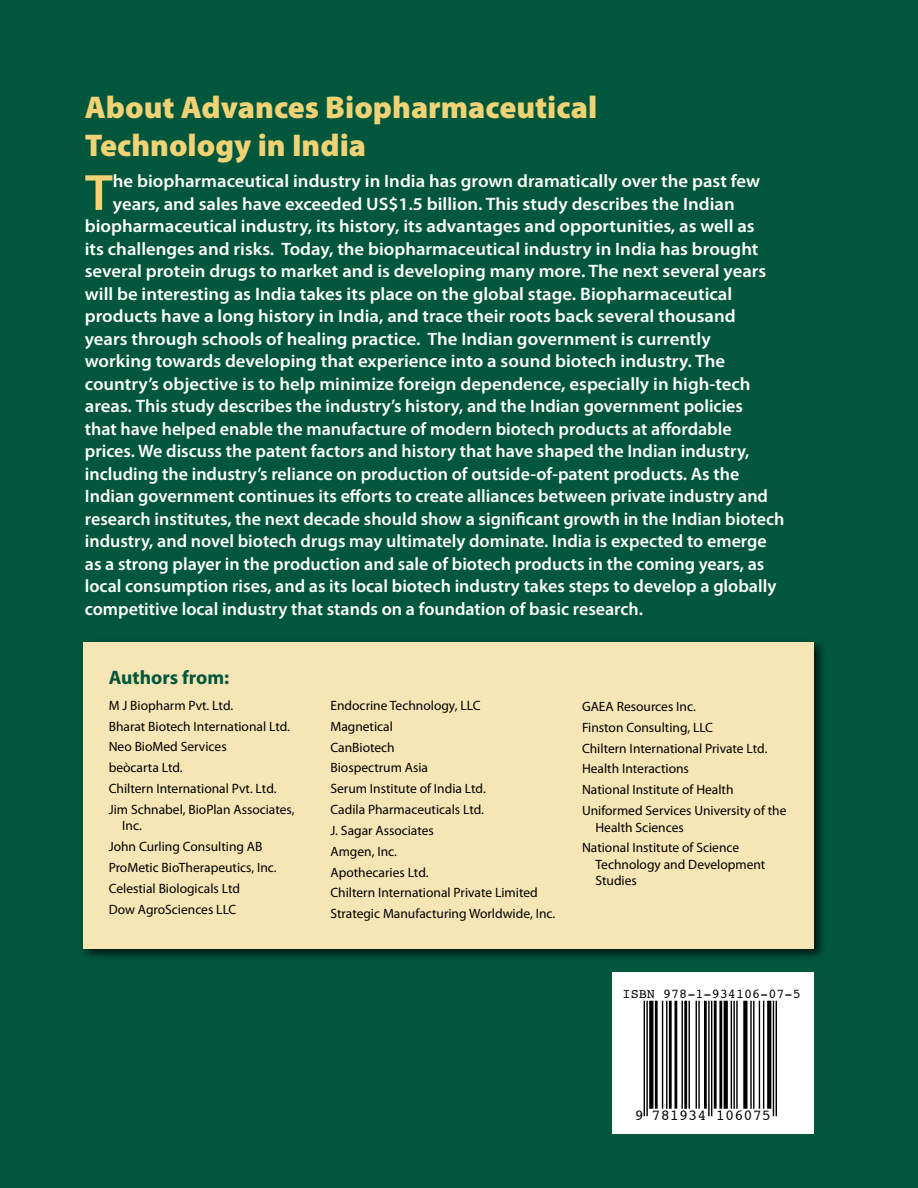
<style>
.page{position:relative;width:918px;height:1188px;background:#00573c}
.page>*{position:absolute;margin:0;border:0;box-sizing:border-box;transform-origin:0 0}
.t1{font:600 51.45px "Myriad Pro";color:#f1d274;scale:1.04 1}
.t2{font:900 31.5px/37.8px "Myriad Pro";color:#f1d274}
.t3{font:700 19.5px "Myriad Pro";color:#00573c}
.t4{font:600 18px "Myriad Pro";color:#fff;scale:1.04 1}
.t5{font:600 18px "Myriad Pro";color:#fff}
.t6{font:15.3px "Courier";color:#000}
.t7{font:13.5px/20.9px "Myriad Pro";color:#000}
.t8{font:13.5px "Courier";color:#000}
</style>
<div class="page">
<div style="left:79px;top:638px;width:749px;height:324px;background:#000;opacity:.75"></div>
<div style="left:83px;top:642px;width:731px;height:307px;background:#f6e5b5"></div>
<div style="left:613px;top:972px;width:201px;height:162px;background:#fff"></div>
<hr style="left:644px;top:1001px;width:1px;height:115px;background:#000">
<hr style="left:646px;top:1001px;width:2px;height:115px;background:#000">
<svg style="left:649px;top:1001px;width:4px;height:108px"></svg>
<hr style="left:655px;top:1001px;width:3px;height:108px;background:#000">
<hr style="left:662px;top:1001px;width:1px;height:108px;background:#000">
<hr style="left:666px;top:1001px;width:1px;height:108px;background:#000">
<hr style="left:669px;top:1001px;width:3px;height:108px;background:#000">
<hr style="left:674px;top:1001px;width:3px;height:108px;background:#000">
<hr style="left:682px;top:1001px;width:1px;height:108px;background:#000">
<hr style="left:684px;top:1001px;width:3px;height:108px;background:#000">
<hr style="left:689px;top:1001px;width:1px;height:108px;background:#000">
<hr style="left:696px;top:1001px;width:1px;height:108px;background:#000">
<hr style="left:698px;top:1001px;width:2px;height:108px;background:#000">
<hr style="left:704px;top:1001px;width:3px;height:108px;background:#000">
<hr style="left:708px;top:1001px;width:2px;height:115px;background:#000">
<hr style="left:711px;top:1001px;width:1px;height:115px;background:#000">
<hr style="left:714px;top:1001px;width:3px;height:108px;background:#000">
<hr style="left:719px;top:1001px;width:3px;height:108px;background:#000">
<svg style="left:724px;top:1001px;width:4px;height:108px"></svg>
<hr style="left:731px;top:1001px;width:1px;height:108px;background:#000">
<hr style="left:733px;top:1001px;width:2px;height:108px;background:#000">
<hr style="left:736px;top:1001px;width:2px;height:108px;background:#000">
<div style="left:743px;top:1001px;width:5px;height:108px;background:#000"></div>
<hr style="left:750px;top:1001px;width:2px;height:108px;background:#000">
<hr style="left:753px;top:1001px;width:2px;height:108px;background:#000">
<hr style="left:759px;top:1001px;width:1px;height:108px;background:#000">
<hr style="left:763px;top:1001px;width:1px;height:108px;background:#000">
<svg style="left:767px;top:1001px;width:4px;height:108px"></svg>
<hr style="left:773px;top:1001px;width:1px;height:115px;background:#000">
<hr style="left:776px;top:1001px;width:1px;height:115px;background:#000">
<h2 class="t2" style="left:85px;top:87px;width:514px">About Advances Biopharmaceutical<br>Technology in India</h2>
<h1 class="t1" style="left:85px;top:160px;width:28px">T</h1>
<p class="t4" style="left:113px;top:170px;width:624px">he biopharmaceutical industry in India has grown dramatically over the past few</p>
<p class="t4" style="left:113px;top:192px;width:599px">years, and sales have exceeded US$1.5 billion. This study describes the Indian</p>
<p class="t4" style="left:85px;top:215px;width:646px">biopharmaceutical industry, its history, its advantages and opportunities, as well as</p>
<p class="t4" style="left:85px;top:237px;width:649px">its challenges and risks. Today, the biopharmaceutical industry in India has brought</p>
<p class="t4" style="left:85px;top:260px;width:657px">several protein drugs to market and is developing many more. The next several years</p>
<p class="t4" style="left:85px;top:282px;width:624px">will be interesting as India takes its place on the global stage. Biopharmaceutical</p>
<p class="t4" style="left:85px;top:305px;width:627px">products have a long history in India, and trace their roots back several thousand</p>
<p class="t4" style="left:85px;top:327px;width:603px">years through schools of healing practice. The Indian government is currently</p>
<p class="t4" style="left:85px;top:350px;width:617px">working towards developing that experience into a sound biotech industry. The</p>
<p class="t4" style="left:85px;top:372px;width:642px">country’s objective is to help minimize foreign dependence, especially in high-tech</p>
<p class="t4" style="left:85px;top:395px;width:634px">areas. This study describes the industry’s history, and the Indian government policies</p>
<p class="t5" style="left:85px;top:417px;width:648px">that have helped enable the manufacture of modern biotech products at affordable</p>
<p class="t5" style="left:85px;top:440px;width:666px">prices. We discuss the patent factors and history that have shaped the Indian industry,</p>
<p class="t5" style="left:85px;top:462px;width:656px">including the industry’s reliance on production of outside-of-patent products. As the</p>
<p class="t5" style="left:85px;top:485px;width:685px">Indian government continues its efforts to create alliances between private industry and</p>
<p class="t5" style="left:85px;top:507px;width:701px">research institutes, the next decade should show a significant growth in the Indian biotech</p>
<p class="t5" style="left:85px;top:530px;width:683px">industry, and novel biotech drugs may ultimately dominate. India is expected to emerge</p>
<p class="t5" style="left:85px;top:552px;width:681px">as a strong player in the production and sale of biotech products in the coming years, as</p>
<p class="t5" style="left:85px;top:575px;width:693px">local consumption rises, and as its local biotech industry takes steps to develop a globally</p>
<p class="t5" style="left:85px;top:597px;width:560px">competitive local industry that stands on a foundation of basic research.</p>
<p class="t3" style="left:109px;top:664px;width:122px">Authors from:</p>
<p class="t7" style="left:109px;top:695px;width:187px">M J Biopharm Pvt. Ltd.<br>Bharat Biotech International Ltd.<br>Neo BioMed Services<br>beòcarta Ltd.<br>Chiltern International Pvt. Ltd.<br>Jim Schnabel, BioPlan Associates,</p>
<p class="t7" style="left:109px;top:815px;width:169px;text-indent:14px">Inc.<br>John Curling Consulting AB<br>ProMetic BioTherapeutics, Inc.<br>Celestial Biologicals Ltd<br>Dow AgroSciences LLC</p>
<p class="t7" style="left:330px;top:695px;width:226px">Endocrine Technology, LLC<br>Magnetical<br>CanBiotech<br>Biospectrum Asia<br>Serum Institute of India Ltd.<br>Cadila Pharmaceuticals Ltd.<br>J. Sagar Associates<br>Amgen, Inc.<br>Apothecaries Ltd.<br>Chiltern International Private Limited<br>Strategic Manufacturing Worldwide, Inc.</p>
<p class="t7" style="left:582px;top:696px;width:206px">GAEA Resources Inc.<br>Finston Consulting, LLC<br>Chiltern International Private Ltd.<br>Health Interactions<br>National Institute of Health<br>Uniformed Services University of the</p>
<p class="t7" style="left:582px;top:816px;width:159px;text-indent:14px">Health Sciences<br>National Institute of Science</p>
<p class="t7" style="left:596px;top:856px;width:171px;line-height:16.5px">Technology and Development<br>Studies</p>
<p class="t8" style="left:623px;top:986px;width:180px">ISBN 978-1-934106-07-5</p>
<p class="t6" style="left:635px;top:1106px;width:138px">9 781934 106075</p>
</div>
